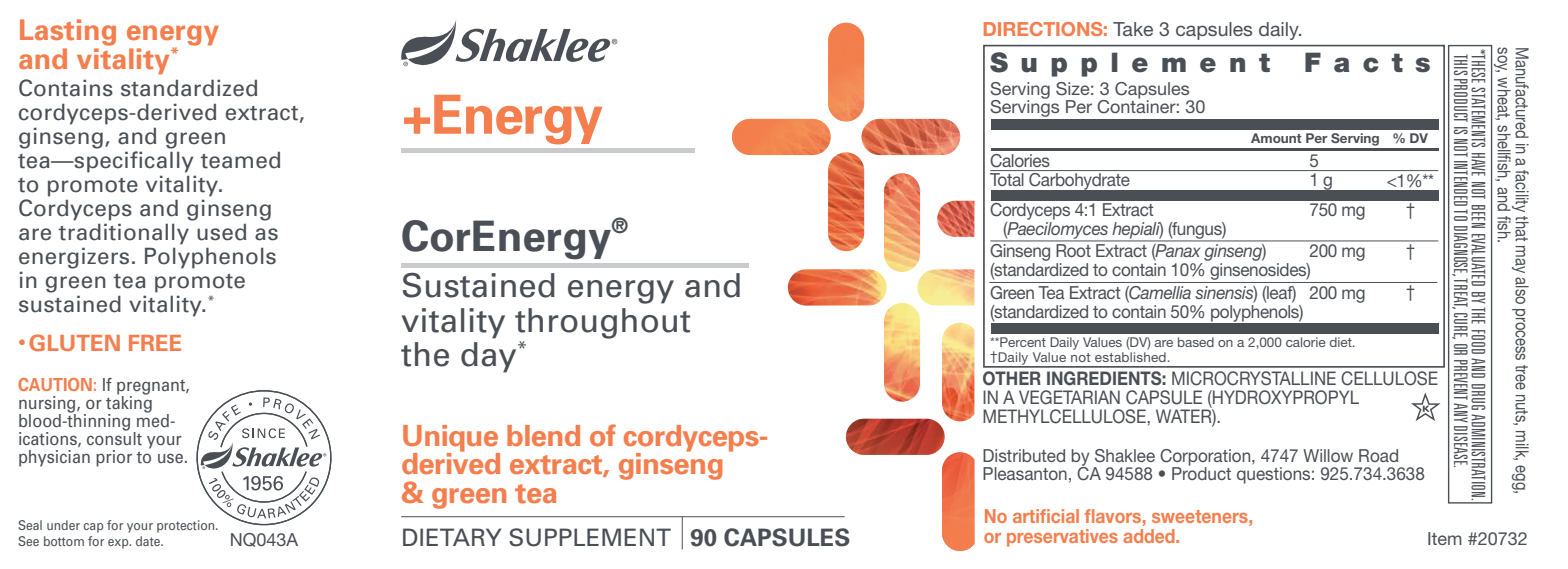
<style>
.page{position:relative;width:1568px;height:569px;background:#fff}
.page>*{position:absolute;margin:0;border:0;box-sizing:border-box;transform-origin:0 0}
.t1{font:700 54px "Univers";letter-spacing:-.03em;color:#f47e4d}
.t2{font:700 42px "Univers";color:#4a4f55}
.t3{font:33px/34.5px "Univers";color:#4a4f55}
.t4{font:700 29.4px/28.5px "Univers";letter-spacing:-.02em;color:#f47e4d}
.t5{font:700 28.5px/28.5px "Univers";color:#f47e4d}
.t6{font:900 27px "Helvetica Neue LT Std";letter-spacing:.465em;color:#4a4f55}
.t7{font:24px "Univers";color:#4a4f55}
.t8{font:22.5px/24px "Univers";letter-spacing:.01em;color:#4a4f55}
.t9{font:700 22.5px "Univers";color:#f47e4d}
.t10{font:700 19.5px/19.5px "Helvetica Neue LT Std";color:#f47e4d;scale:.9 1}
.t11{font:19.5px "Helvetica Neue LT Std";color:#4a4f55}
.t12{font:300 ultra-condensed 18.6px "Univers";color:#4a4f55;scale:1.11 1}
.t13{font:18.6px/18.6px "Helvetica Neue LT Std";color:#4a4f55;scale:.9 1}
.t14{font:18px/18.9px "Helvetica Neue LT Std";letter-spacing:-.02em;color:#4a4f55;scale:.95 1}
.t15{font:18px/18px "Helvetica Neue LT Std";color:#4a4f55;scale:.95 1}
.t16{font:18px/18px "Univers";color:#4a4f55;scale:.9 1}
.t17{font:18px "Helvetica Neue LT Std";color:#4a4f55;scale:.82 1}
.t18{font:18px/18px "Helvetica Neue LT Std";color:#4a4f55}
.t19{font:18px "Helvetica Neue LT Std";color:#4a4f55;scale:.9 1}
.t20{font:13.5px/15px "Helvetica Neue LT Std";color:#4a4f55}
.t21{font:13.5px/16.5px "Univers";color:#4a4f55;scale:.9 1}
.t22{font:700 13.5px "Helvetica Neue LT Std";color:#4a4f55}
.s1{font-weight:700;color:#f47e4d}
.s2{font-weight:700}
.s3{font-style:italic}
</style>
<div class="page">
<svg style="left:732px;top:23px;width:242px;height:528px"></svg>
<hr style="left:401px;top:264px;width:348px;height:4px;background:#c9cacc">
<hr style="left:401px;top:149px;width:294px;height:4px;background:#c9cacc">
<hr style="left:401px;top:516px;width:443px;height:1px;background:#4a4f55">
<hr style="left:682px;top:516px;width:1px;height:33px;background:#4a4f55">
<svg style="left:196px;top:390px;width:135px;height:135px"></svg>
<svg style="left:1411px;top:392px;width:29px;height:29px"></svg>
<div style="left:1447px;top:45px;width:45px;height:458px;border:1px solid #4a4f55"></div>
<div style="left:983px;top:45px;width:461px;height:322px;border:2px solid #4a4f55"></div>
<div style="left:991px;top:119px;width:447px;height:11px;background:#4a4f55"></div>
<div style="left:991px;top:190px;width:447px;height:11px;background:#4a4f55"></div>
<div style="left:991px;top:323px;width:447px;height:10px;background:#4a4f55"></div>
<hr style="left:991px;top:147px;width:447px;height:3px;background:#4a4f55">
<hr style="left:990px;top:170px;width:448px;height:1px;background:#4a4f55">
<hr style="left:990px;top:240px;width:448px;height:1px;background:#4a4f55">
<hr style="left:989px;top:282px;width:448px;height:1px;background:#4a4f55">
<svg style="left:401px;top:20px;width:216px;height:46px"></svg>
<h3 class="t5" style="left:18px;top:15px;width:203px">Lasting energy and vitality<sup>*</sup></h3>
<p class="t8" style="left:18px;top:76px;width:288px">Contains standardized cordyceps-derived extract, ginseng, and green tea—specifically teamed to promote vitality.<br>Cordyceps and ginseng are traditionally used as energizers. Polyphenols<br>in green tea promote sustained vitality.<sup>*</sup></p>
<p class="t9" style="left:18px;top:329px;width:166px">•GLUTEN FREE</p>
<p class="t16" style="left:18px;top:375px;width:193px"><span class="s1">CAUTION:</span> If pregnant, nursing, or taking blood-thinning med&shy;ications, consult your physician prior to use.</p>
<p class="t21" style="left:18px;top:516px;width:224px">Seal under cap for your protection.<br>See bottom for exp. date.</p>
<p class="t18" style="left:230px;top:530px;width:70px">NQ043A</p>
<h1 class="t1" style="left:401px;top:80px;width:203px">+Energy</h1>
<h2 class="t2" style="left:401px;top:209px;width:228px">CorEnergy<sup>®</sup></h2>
<h3 class="t3" style="left:401px;top:267px;width:343px">Sustained energy and vitality throughout the day<sup>*</sup></h3>
<h3 class="t4" style="left:401px;top:420px;width:369px">Unique blend of cordyceps&shy;derived extract, ginseng<br>&amp; green tea</h3>
<h3 class="t7" style="left:401px;top:522px;width:451px">DIETARY SUPPLEMENT <span class="s2">90 CAPSULES</span></h3>
<p class="t11" style="left:982px;top:17px;width:322px"><span class="s1">DIRECTIONS:</span> Take 3 capsules daily.</p>
<h3 class="t6" style="left:990px;top:46px;width:282px">Supplement</h3>
<h3 class="t6" style="left:1304px;top:46px;width:128px">Facts</h3>
<p class="t18" style="left:990px;top:79px;width:217px">Serving Size: 3 Capsules<br>Servings Per Container: 30</p>
<p class="t14" style="left:990px;top:150px;width:149px">Calories<br>Total Carbohydrate</p>
<p class="t14" style="left:1003px;top:200px;width:236px;text-indent:-13px">Cordyceps 4:1 Extract (<span class="s3">Paecilomyces hepiali</span>) (fungus)</p>
<p class="t14" style="left:990px;top:241px;width:339px">Ginseng Root Extract (<span class="s3">Panax ginseng</span>) (standardized to contain 10% ginsenosides)</p>
<p class="t14" style="left:990px;top:282px;width:331px">Green Tea Extract (<span class="s3">Camellia sinensis</span>) (leaf) (standardized to contain 50% polyphenols)</p>
<p class="t20" style="left:990px;top:334px;width:367px">**Percent Daily Values (DV) are based on a 2,000 calorie diet. †Daily Value not established.</p>
<p class="t22" style="left:1251px;top:130px;width:178px">Amount Per Serving % DV</p>
<p class="t15" style="left:1309px;top:150px;width:26px;line-height:19.5px">5<br>1 g</p>
<p class="t15" style="left:1309px;top:200px;width:60px">750 mg</p>
<p class="t15" style="left:1309px;top:242px;width:60px">200 mg</p>
<p class="t15" style="left:1309px;top:283px;width:60px">200 mg</p>
<p class="t15" style="left:1386px;top:165px;width:52px;line-height:29.4px;text-align:center">&lt;1%** †</p>
<p class="t19" style="left:1406px;top:240px;width:12px">†</p>
<p class="t19" style="left:1406px;top:281px;width:12px">†</p>
<p class="t13" style="left:982px;top:369px;width:508px"><span class="s2">OTHER INGREDIENTS:</span> MICROCRYSTALLINE CELLULOSE<br>IN A VEGETARIAN CAPSULE (HYDROXYPROPYL<br>METHYLCELLULOSE, WATER).</p>
<p class="t15" style="left:982px;top:446px;width:467px">Distributed by Shaklee Corporation, 4747 Willow Road<br>Pleasanton, CA 94588 • Product questions: 925.734.3638</p>
<p class="t12" style="left:1470px;top:54px;width:374px;rotate:90deg">THIS PRODUCT IS NOT INTENDED TO DIAGNOSE, TREAT, CURE, OR PREVENT ANY DISEASE.</p>
<p class="t12" style="left:1488px;top:49px;width:408px;rotate:90deg">*THESE STATEMENTS HAVE NOT BEEN EVALUATED BY THE FOOD AND DRUG ADMINISTRATION.</p>
<p class="t17" style="left:1514px;top:47px;width:240px;rotate:90deg">soy, wheat, shell sh, and sh.</p>
<p class="t17" style="left:1532px;top:47px;width:546px;rotate:90deg">Manufactured in a facility that may also process tree nuts, milk, egg,</p>
<p class="t10" style="left:983px;top:506px;width:301px">No artificial flavors, sweeteners, or preservatives added.</p>
<p class="t18" style="left:1427px;top:529px;width:102px">Item #20732</p>
</div>
